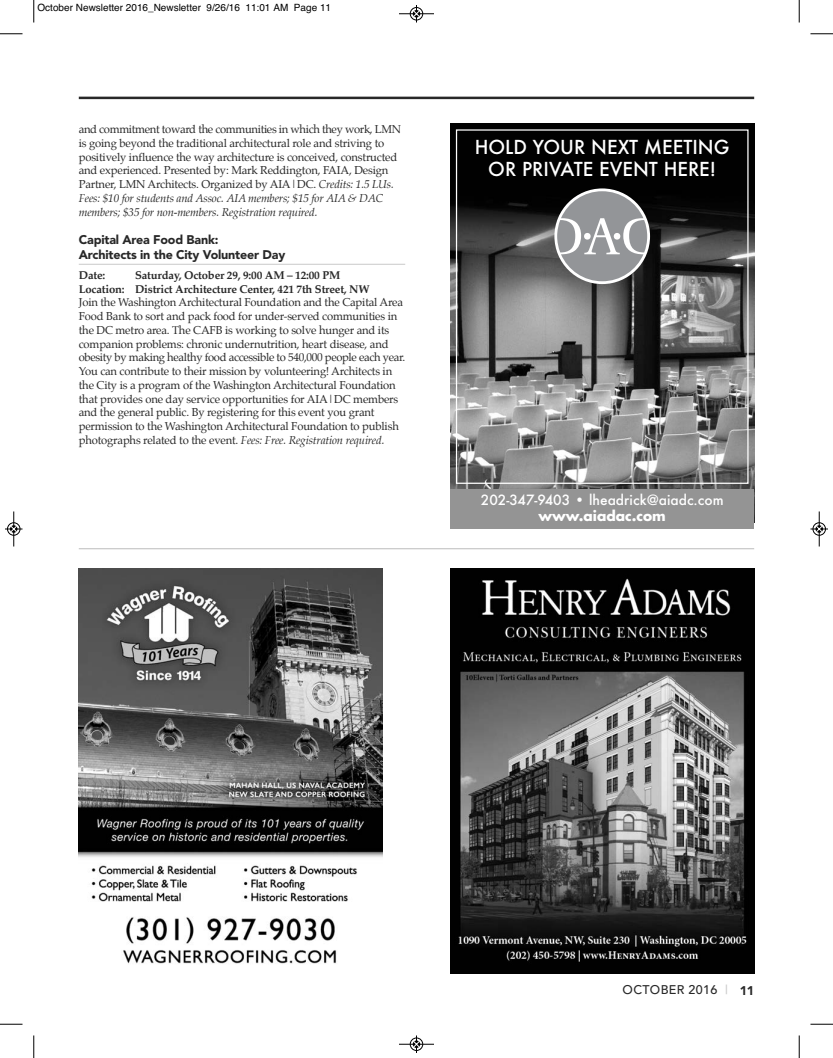
<style>
.page{position:relative;width:833px;height:1058px;background:#fff}
.page>*{position:absolute;margin:0;border:0;box-sizing:border-box;transform-origin:0 0}
.t1{font:500 18.75px/22.5px "Futura";color:#fff;text-align:center}
.t2{font:500 13.75px "Futura";color:#fff}
.t3{font:700 13.75px "Futura";color:#fff}
.t4{font:900 12.5px/15px "Avenir";letter-spacing:-.015em;color:#282828}
.t5{font:500 12.5px "Avenir";letter-spacing:.025em;color:#282828}
.t6{font:11.25px/13.8px "Palatino";letter-spacing:-.015em;color:#282828}
.t7{font:700 11.25px/13.8px "Palatino";letter-spacing:-.015em;color:#282828}
.t8{font:10px "Helvetica";color:#000}
.s1{font-style:italic}
.s2{color:#c9c9c9}
.s3{font-weight:900}
</style>
<div class="page">
<hr style="left:79px;top:264px;width:326px;height:1px;background:#c9c9c9">
<img style="left:79px;top:568px;width:303px;height:396px">
<img style="left:450px;top:568px;width:304px;height:405px">
<hr style="left:79px;top:97px;width:675px;height:2px;background:#282828">
<hr style="left:79px;top:548px;width:675px;height:1px;background:#c9c9c9">
<img style="left:450px;top:124px;width:304px;height:365px">
<div style="left:456px;top:129px;width:292px;height:355px;border:1px solid #fff"></div>
<div style="left:450px;top:489px;width:304px;height:40px;background:#949494"></div>
<svg style="left:554px;top:188px;width:96px;height:96px"></svg>
<svg style="left:557px;top:191px;width:90px;height:90px;background:#959698"></svg>
<svg style="left:33px;top:0;width:2px;height:22px"></svg>
<svg style="left:0;top:33px;width:22px;height:2px"></svg>
<svg style="left:798px;top:0;width:2px;height:22px"></svg>
<svg style="left:810px;top:33px;width:22px;height:2px"></svg>
<svg style="left:33px;top:1035px;width:2px;height:23px"></svg>
<svg style="left:0;top:1023px;width:22px;height:2px"></svg>
<svg style="left:798px;top:1035px;width:2px;height:23px"></svg>
<svg style="left:810px;top:1023px;width:22px;height:2px"></svg>
<hr style="left:399px;top:14px;width:35px;height:1px;background:#000">
<div style="left:410px;top:7px;width:13px;height:13px;border:1px solid #000;border-radius:50%"></div>
<svg style="left:413px;top:5px;width:6px;height:17px"></svg>
<hr style="left:399px;top:1044px;width:35px;height:1px;background:#000">
<div style="left:410px;top:1037px;width:13px;height:13px;border:1px solid #000;border-radius:50%"></div>
<svg style="left:413px;top:1035px;width:6px;height:17px"></svg>
<hr style="left:14px;top:511px;width:1px;height:35px;background:#000">
<div style="left:7px;top:522px;width:13px;height:13px;border:1px solid #000;border-radius:50%"></div>
<svg style="left:5px;top:526px;width:17px;height:6px"></svg>
<hr style="left:819px;top:511px;width:1px;height:35px;background:#000">
<div style="left:812px;top:522px;width:13px;height:13px;border:1px solid #000;border-radius:50%"></div>
<svg style="left:810px;top:526px;width:18px;height:6px"></svg>
<p class="t8" style="left:38px;top:2px;width:295px">October Newsletter 2016_Newsletter 9/26/16 11:01 AM Page 11</p>
<p class="t6" style="left:79px;top:123px;width:324px">and commitment toward the communities in which they work, LMN is going beyond the traditional architectural role and striving to positively influence the way architecture is conceived, constructed and experienced. Presented by: Mark Reddington, FAIA, Design Partner, LMN Architects. Organized by AIA|DC. <span class="s1">Credits: 1.5 LUs.<br>Fees: $10 for students and Assoc. AIA members; $15 for AIA &amp; DAC members; $35 for non-members. Registration required.</span></p>
<p class="t4" style="left:79px;top:232px;width:208px">Capital Area Food Bank:<br>Architects in the City Volunteer Day</p>
<p class="t7" style="left:79px;top:269px;width:28px">Date:</p>
<p class="t7" style="left:79px;top:269px;width:292px;text-indent:56px">Saturday, October 29, 9:00 AM – 12:00 PM<br>Location: District Architecture Center, 421 7th Street, NW</p>
<p class="t6" style="left:79px;top:296px;width:328px">Join the Washington Architectural Foundation and the Capital Area Food Bank to sort and pack food for under-served communities in the DC metro area. The CAFB is working to solve hunger and its companion problems: chronic undernutrition, heart disease, and obesity by making healthy food accessible to 540,000 people each year.<br>You can contribute to their mission by volunteering! Architects in the City is a program of the Washington Architectural Foundation that provides one day service opportunities for AIA|DC members and the general public. By registering for this event you grant permission to the Washington Architectural Foundation to publish photographs related to the event. <span class="s1">Fees: Free. Registration required.</span></p>
<h1 class="t1" style="left:474px;top:136px;width:256px">HOLD YOUR NEXT MEETING<br>OR PRIVATE EVENT HERE!</h1>
<p class="t2" style="left:481px;top:492px;width:244px">202-347-9403 • lheadrick@aiadc.com</p>
<p class="t3" style="left:538px;top:510px;width:129px">www.aiadac.com</p>
<p class="t5" style="left:622px;top:979px;width:133px">OCTOBER 2016 <span class="s2">|</span> <span class="s3">11</span></p>
</div>
